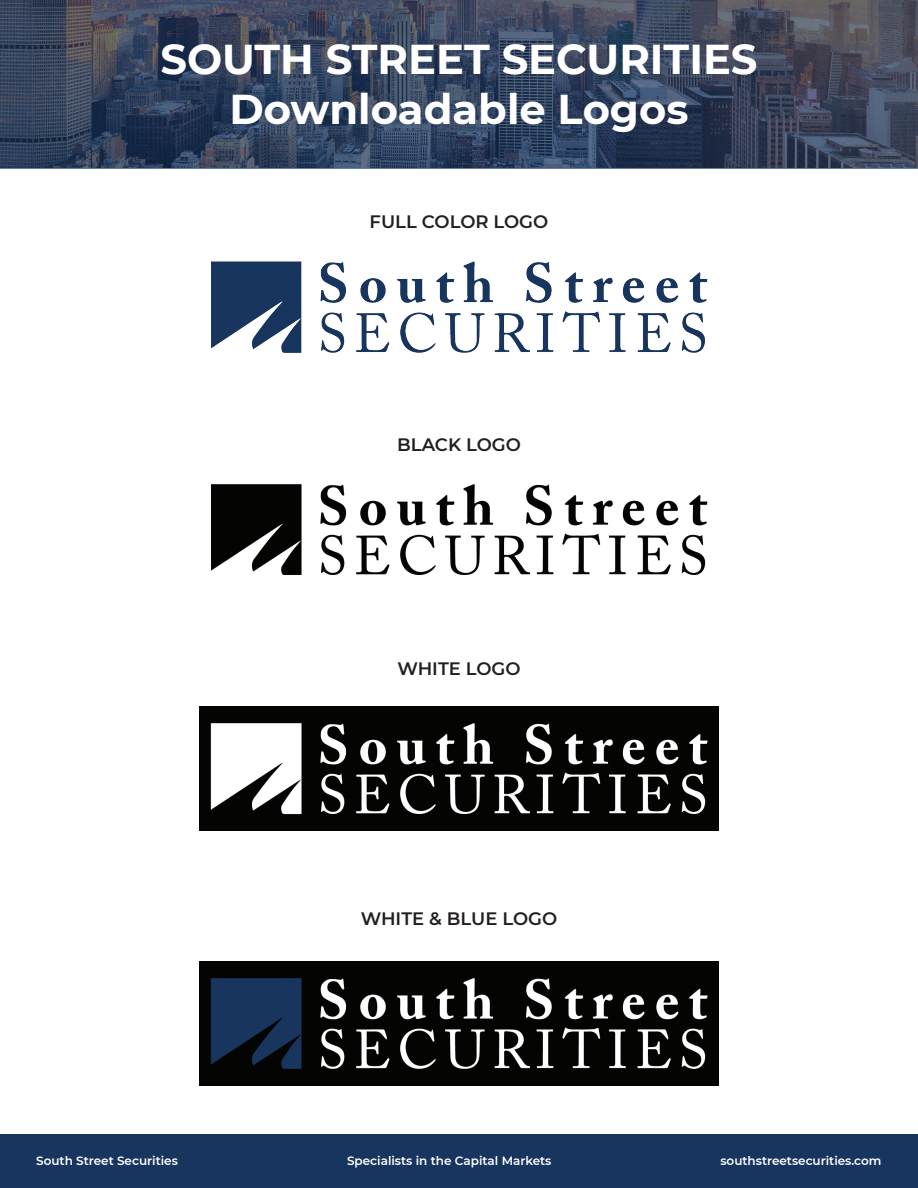
<style>
.page{position:relative;width:918px;height:1188px;background:#fff}
.page>*{position:absolute;margin:0;border:0;box-sizing:border-box;transform-origin:0 0}
.t1{font:700 41.7px/50.4px "Montserrat";color:#fff;text-align:center}
.t2{font:600 18px "Montserrat";color:#231f20}
.t3{font:600 12px "Montserrat";color:#fff}
</style>
<div class="page">
<div style="left:0;top:1134px;width:918px;height:54px;background:#17355e"></div>
<svg style="left:0;top:0;width:918px;height:168px;background:#38445c"></svg>
<img style="left:199px;top:961px;width:520px;height:125px">
<img style="left:211px;top:261px;width:497px;height:92px">
<img style="left:211px;top:484px;width:497px;height:91px">
<img style="left:200px;top:706px;width:518px;height:125px">
<h1 class="t1" style="left:160px;top:32px;width:599px">SOUTH STREET SECURITIES<br>Downloadable Logos</h1>
<h2 class="t2" style="left:370px;top:209px;width:180px">FULL COLOR LOGO</h2>
<h2 class="t2" style="left:397px;top:432px;width:125px">BLACK LOGO</h2>
<h2 class="t2" style="left:397px;top:656px;width:125px">WHITE LOGO</h2>
<h2 class="t2" style="left:361px;top:905px;width:198px">WHITE &amp; BLUE LOGO</h2>
<p class="t3" style="left:36px;top:1152px;width:143px">South Street Securities</p>
<p class="t3" style="left:347px;top:1152px;width:206px">Specialists in the Capital Markets</p>
<p class="t3" style="left:720px;top:1152px;width:163px">southstreetsecurities.com</p>
</div>
